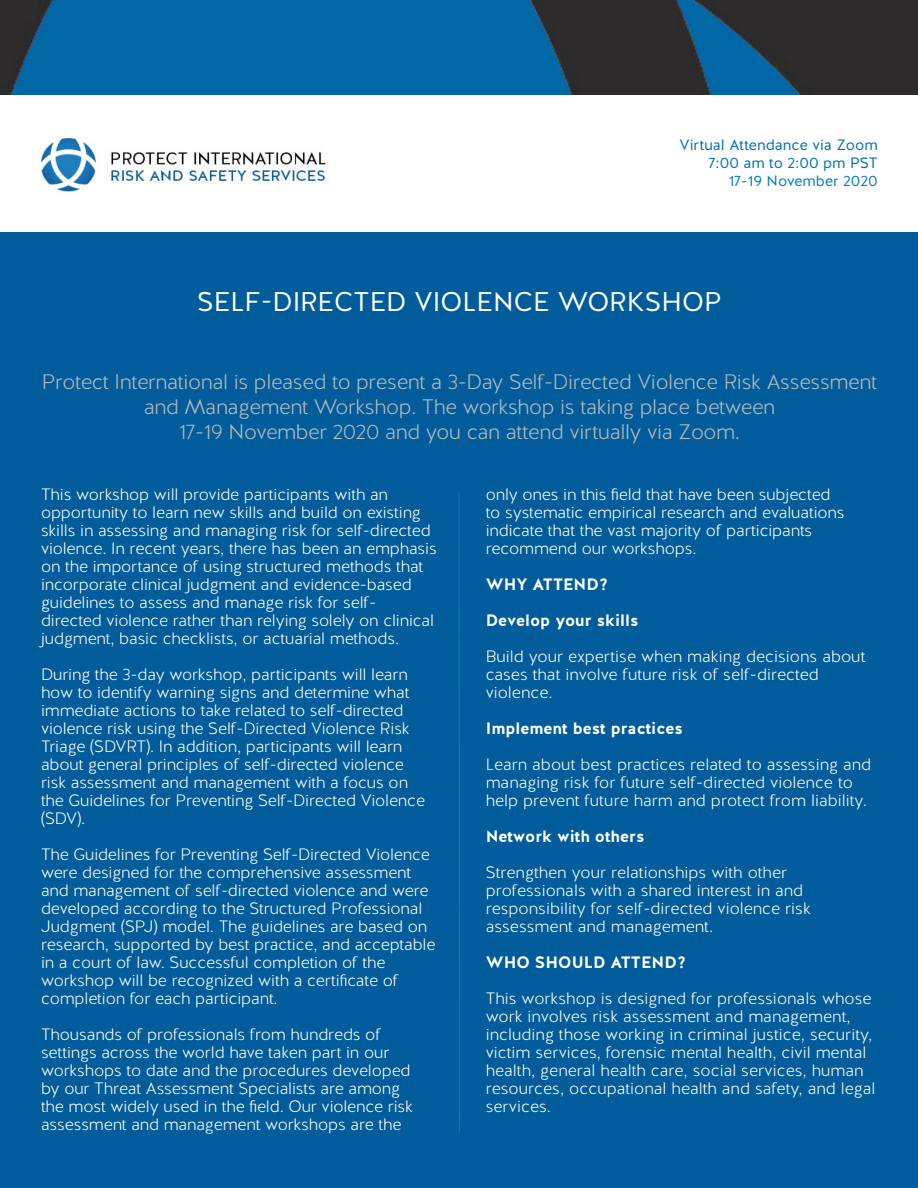
<style>
.page{position:relative;width:918px;height:1188px;background:#fff}
.page>*{position:absolute;margin:0;border:0;box-sizing:border-box;transform-origin:0 0}
.t1{font:27px "Halis GR";color:#fff}
.t2{font:300 21px/25.2px "Halis GR";letter-spacing:-.02em;color:#b8babc;text-align:center}
.t3{font:300 16.5px/18px "Halis GR";letter-spacing:-.01em;color:#fff}
.t4{font:700 16.5px/36px "Halis GR";color:#fff}
.t5{font:15px/18px "Halis GR";color:#0071ac;text-align:right}
.t6{font:15px "Halis GR";color:#007ebe}
</style>
<div class="page">
<div style="left:1px;top:233px;width:917px;height:955px;background:#005c9a"></div>
<svg style="left:458px;top:492px;width:2px;height:641px"></svg>
<img style="left:40px;top:138px;width:286px;height:54px">
<img style="left:0;top:0;width:918px;height:94px">
<p class="t5" style="left:680px;top:136px;width:200px">Virtual Attendance via Zoom<br>7:00 am to 2:00 pm PST</p>
<p class="t6" style="left:729px;top:171px;width:151px">17-19 November 2020</p>
<h1 class="t1" style="left:197px;top:284px;width:526px">SELF-DIRECTED VIOLENCE WORKSHOP</h1>
<p class="t2" style="left:42px;top:370px;width:837px">Protect International is pleased to present a 3-Day Self-Directed Violence Risk Assessment and Management Workshop. The workshop is taking place between<br>17-19 November 2020 and you can attend virtually via Zoom.</p>
<p class="t3" style="left:41px;top:486px;width:397px">This workshop will provide participants with an opportunity to learn new skills and build on existing skills in assessing and managing risk for self-directed violence. In recent years, there has been an emphasis on the importance of using structured methods that incorporate clinical judgment and evidence-based guidelines to assess and manage risk for self&shy;directed violence rather than relying solely on clinical judgment, basic checklists, or actuarial methods.</p>
<p class="t3" style="left:41px;top:666px;width:386px">During the 3-day workshop, participants will learn how to identify warning signs and determine what immediate actions to take related to self-directed violence risk using the Self-Directed Violence Risk Triage (SDVRT). In addition, participants will learn about general principles of self-directed violence risk assessment and management with a focus on the Guidelines for Preventing Self-Directed Violence (SDV).</p>
<p class="t3" style="left:41px;top:846px;width:396px">The Guidelines for Preventing Self-Directed Violence were designed for the comprehensive assessment and management of self-directed violence and were developed according to the Structured Professional Judgment (SPJ) model. The guidelines are based on research, supported by best practice, and acceptable in a court of law. Successful completion of the workshop will be recognized with a certificate of completion for each participant.</p>
<p class="t3" style="left:41px;top:1026px;width:374px">Thousands of professionals from hundreds of settings across the world have taken part in our workshops to date and the procedures developed by our Threat Assessment Specialists are among the most widely used in the field. Our violence risk assessment and management workshops are the</p>
<p class="t3" style="left:486px;top:486px;width:360px">only ones in this field that have been subjected to systematic empirical research and evaluations indicate that the vast majority of participants recommend our workshops.</p>
<p class="t4" style="left:486px;top:566px;width:154px">WHY ATTEND?<br>Develop your skills</p>
<p class="t3" style="left:486px;top:648px;width:381px">Build your expertise when making decisions about cases that involve future risk of self-directed violence.</p>
<p class="t4" style="left:486px;top:710px;width:199px">Implement best practices</p>
<p class="t3" style="left:486px;top:756px;width:387px">Learn about best practices related to assessing and managing risk for future self-directed violence to help prevent future harm and protect from liability.</p>
<p class="t4" style="left:486px;top:818px;width:160px">Network with others</p>
<p class="t3" style="left:486px;top:864px;width:327px">Strengthen your relationships with other professionals with a shared interest in and responsibility for self-directed violence risk assessment and management.</p>
<p class="t4" style="left:486px;top:944px;width:202px">WHO SHOULD ATTEND?</p>
<p class="t3" style="left:486px;top:990px;width:391px">This workshop is designed for professionals whose work involves risk assessment and management, including those working in criminal justice, security, victim services, forensic mental health, civil mental health, general health care, social services, human resources, occupational health and safety, and legal services.</p>
</div>
